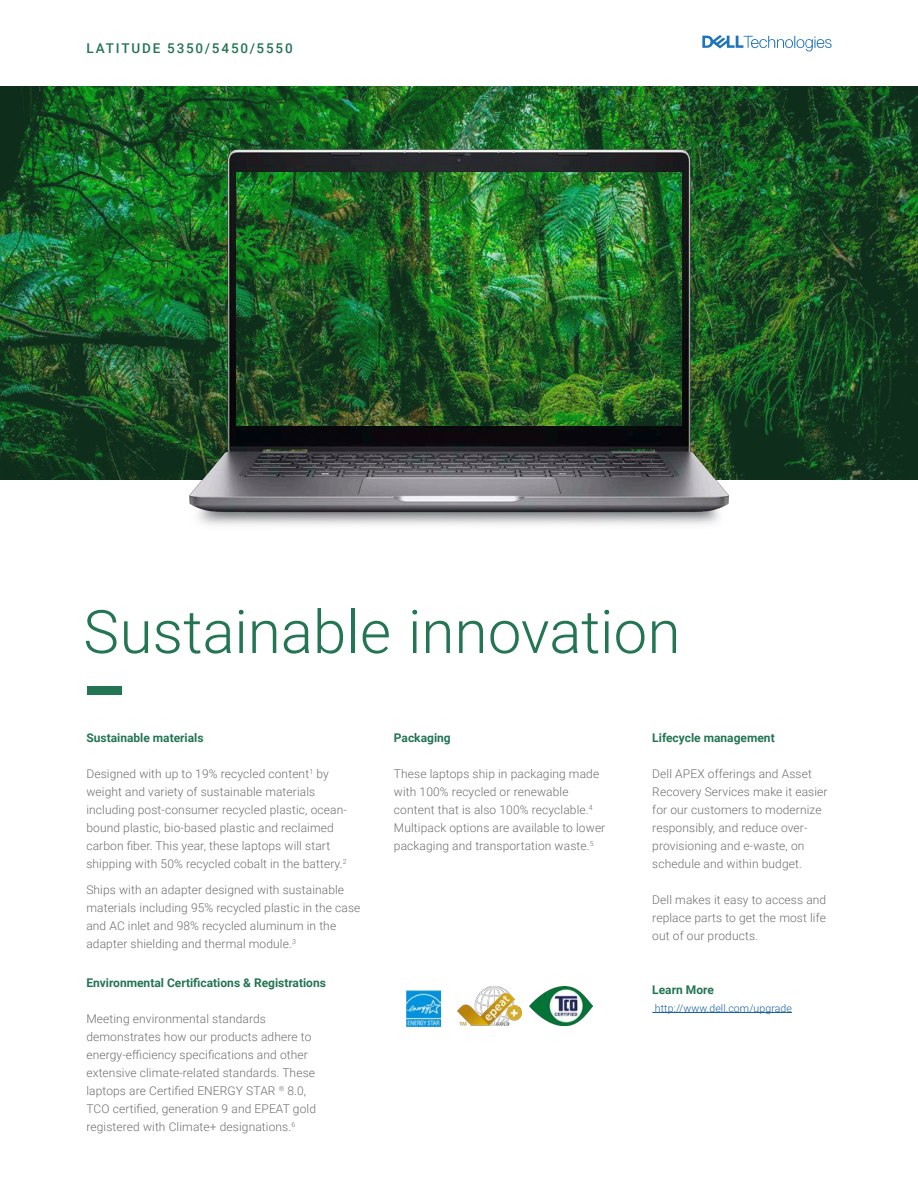
<style>
.page{position:relative;width:918px;height:1188px;background:#fff}
.page>*{position:absolute;margin:0;border:0;box-sizing:border-box;transform-origin:0 0}
.t1{font:300 60px "Roboto";color:#247554}
.t2{font:500 13.5px "Roboto";letter-spacing:.14em;color:#247554}
.t3{font:300 12px/18px "Roboto";letter-spacing:.01em;color:#6e6e6e}
.t4{font:700 12px "Roboto";color:#247554}
.t5{font:300 10.5px "Roboto";letter-spacing:.01em;color:#175d9e}
</style>
<div class="page">
<img style="left:0;top:86px;width:918px;height:394px">
<img style="left:132px;top:121px;width:654px;height:405px">
<img style="left:236px;top:173px;width:446px;height:253px">
<hr style="left:652px;top:1012px;width:140px;height:1px;background:#175d9e">
<div style="left:87px;top:687px;width:34px;height:8px;background:#247554"></div>
<svg style="left:702px;top:35px;width:130px;height:16px"></svg>
<img style="left:458px;top:987px;width:63px;height:38px">
<img style="left:530px;top:986px;width:63px;height:40px">
<img style="left:406px;top:990px;width:35px;height:36px">
<p class="t2" style="left:86px;top:39px;width:208px">LATITUDE 5350/5450/5550</p>
<p class="t1" style="left:83px;top:590px;width:599px">Sustainable innovation</p>
<p class="t4" style="left:86px;top:729px;width:119px">Sustainable materials</p>
<p class="t3" style="left:86px;top:764px;width:262px">Designed with up to 19% recycled content<sup>1</sup> by weight and variety of sustainable materials including post-consumer recycled plastic, ocean&shy;bound plastic, bio-based plastic and reclaimed carbon fiber. This year, these laptops will start shipping with 50% recycled cobalt in the battery.<sup>2</sup></p>
<p class="t3" style="left:86px;top:880px;width:276px">Ships with an adapter designed with sustainable materials including 95% recycled plastic in the case and AC inlet and 98% recycled aluminum in the adapter shielding and thermal module.<sup>3</sup></p>
<p class="t4" style="left:86px;top:975px;width:241px">Environmental Certifications &amp; Registrations</p>
<p class="t3" style="left:86px;top:1010px;width:231px">Meeting environmental standards demonstrates how our products adhere to energy-efficiency specifications and other extensive climate-related standards. These laptops are Certified ENERGY STAR <sup>®</sup> 8.0, TCO certified, generation 9 and EPEAT gold registered with Climate+ designations.<sup>6</sup></p>
<p class="t4" style="left:394px;top:729px;width:58px">Packaging</p>
<p class="t3" style="left:394px;top:764px;width:213px">These laptops ship in packaging made with 100% recycled or renewable content that is also 100% recyclable.<sup>4<br></sup>Multipack options are available to lower packaging and transportation waste.<sup>5</sup></p>
<p class="t4" style="left:652px;top:729px;width:124px">Lifecycle management</p>
<p class="t3" style="left:652px;top:764px;width:177px">Dell APEX offerings and Asset<br>Recovery Services make it easier for our customers to modernize responsibly, and reduce over&shy;provisioning and e-waste, on schedule and within budget.</p>
<p class="t3" style="left:652px;top:890px;width:175px;text-align:justify">Dell makes it easy to access and replace parts to get the most life out of our products.</p>
<p class="t4" style="left:652px;top:981px;width:63px">Learn More</p>
<p class="t5" style="left:655px;top:1001px;width:138px">http://www.dell.com/upgrade</p>
</div>
